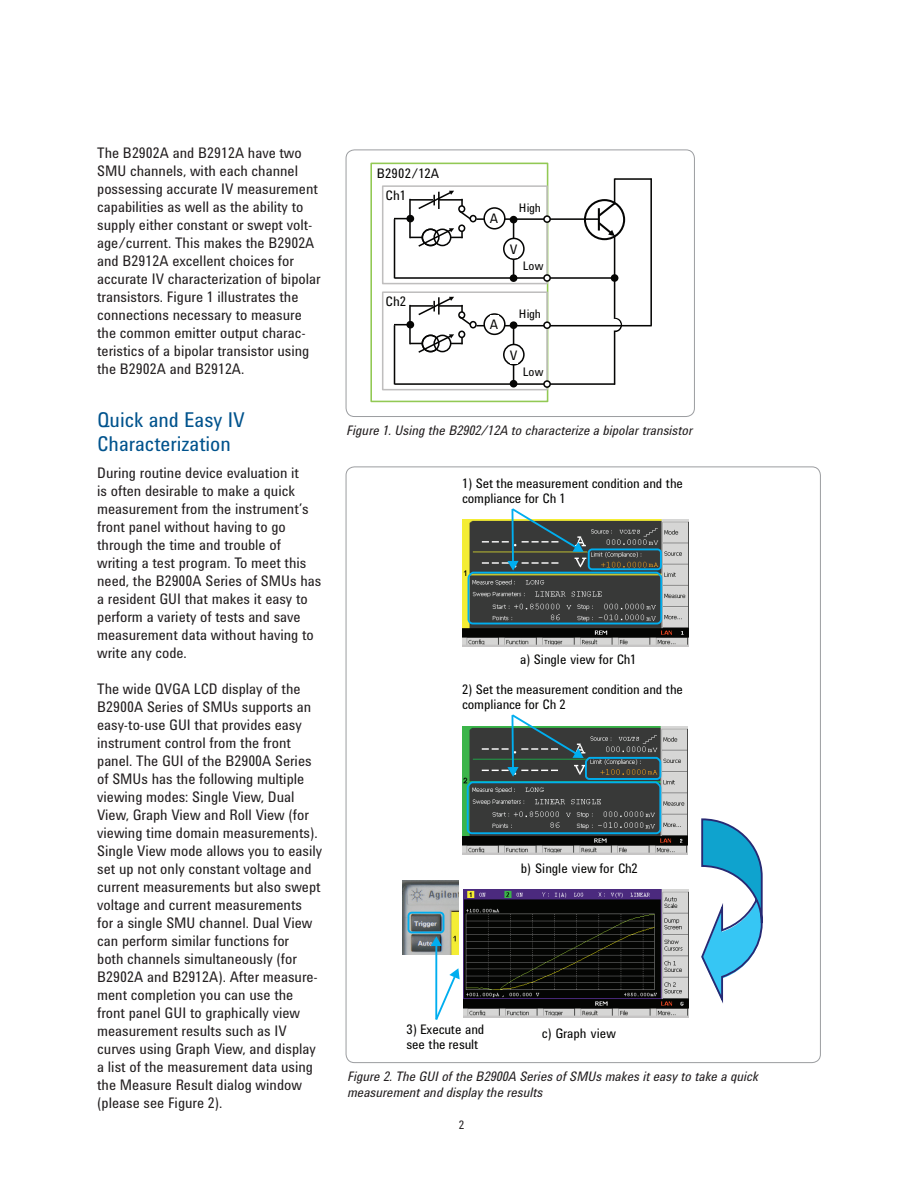
<style>
.page{position:relative;width:918px;height:1188px;background:#fff}
.page>*{position:absolute;margin:0;border:0;box-sizing:border-box;transform-origin:0 0}
.Header_14_16_blue{font:21px/24px "Agilent Condensed CFF";color:#00538d}
.Body_Text{font:15px/18px "Agilent Condensed CFF";color:#231f20}
.t1{font:13.5px/15px "Agilent Condensed CFF";letter-spacing:-.005em;color:#050504}
.Captions_for_Figures{font:italic 13.5px/16.5px "Agilent Condensed CFF";color:#231f20}
.t2{font:12.15px "Agilent Condensed CFF";color:#050504}
.Header_2_-_Navy_Blue{font:12px "Agilent Condensed CFF";color:#231f20}
</style>
<div class="page">
<img style="left:462px;top:727px;width:226px;height:127px">
<img style="left:463px;top:519px;width:225px;height:128px">
<img style="left:402px;top:881px;width:56px;height:73px">
<div style="left:408px;top:912px;width:36px;height:21px;border:2px solid #00aeef;border-radius:3px"></div>
<svg style="left:701px;top:818px;width:62px;height:186px"></svg>
<svg style="left:467px;top:508px;width:196px;height:117px;background:#56625f"></svg>
<svg style="left:466px;top:714px;width:196px;height:121px;background:#4f5f5f"></svg>
<hr style="left:435px;top:944px;width:2px;height:75px;background:#00aeef">
<svg style="left:431px;top:936px;width:11px;height:10px"></svg>
<svg style="left:435px;top:968px;width:25px;height:52px"></svg>
<img style="left:463px;top:890px;width:226px;height:128px">
<div style="left:370px;top:163px;width:178px;height:239px;border:2px solid #92c954"></div>
<svg style="left:585px;top:200px;width:39px;height:39px"></svg>
<div style="left:584px;top:199px;width:41px;height:41px;border:2px solid #050504;border-radius:50%"></div>
<hr style="left:476px;top:218px;width:123px;height:2px;background:#050504">
<svg style="left:596px;top:179px;width:22px;height:57px"></svg>
<hr style="left:614px;top:235px;width:1px;height:150px;background:#050504">
<hr style="left:615px;top:178px;width:37px;height:2px;background:#050504">
<hr style="left:650px;top:179px;width:2px;height:147px;background:#050504">
<hr style="left:550px;top:277px;width:65px;height:2px;background:#050504">
<div style="left:611px;top:274px;width:7px;height:8px;background:#050504;border-radius:50%"></div>
<hr style="left:550px;top:383px;width:65px;height:2px;background:#050504">
<svg style="left:614px;top:317px;width:9px;height:16px"></svg>
<svg style="left:609px;top:319px;width:12px;height:12px"></svg>
<hr style="left:476px;top:325px;width:176px;height:1px;background:#050504">
<div style="left:382px;top:185px;width:166px;height:99px;border:2px solid #bfbebe"></div>
<hr style="left:513px;top:220px;width:1px;height:58px;background:#050504">
<div style="left:510px;top:274px;width:7px;height:8px;background:#050504;border-radius:50%"></div>
<div style="left:510px;top:216px;width:7px;height:7px;background:#050504;border-radius:50%"></div>
<div style="left:503px;top:238px;width:22px;height:22px;border:2px solid #050504;border-radius:50%"></div>
<div style="left:510px;top:241px;width:7px;height:16px;background:#fff"></div>
<svg style="left:394px;top:218px;width:12px;height:1px"></svg>
<div style="left:406px;top:215px;width:8px;height:7px;background:#050504;border-radius:50%"></div>
<hr style="left:394px;top:219px;width:1px;height:59px;background:#050504">
<hr style="left:395px;top:277px;width:149px;height:2px;background:#050504">
<div style="left:543px;top:274px;width:8px;height:8px;border:2px solid #050504;border-radius:50%"></div>
<div style="left:543px;top:215px;width:8px;height:8px;border:2px solid #050504;border-radius:50%"></div>
<svg style="left:484px;top:208px;width:21px;height:21px"></svg>
<div style="left:483px;top:207px;width:23px;height:23px;border:2px solid #050504;border-radius:50%"></div>
<div style="left:490px;top:210px;width:8px;height:16px;background:#fff"></div>
<hr style="left:409px;top:199px;width:2px;height:39px;background:#050504">
<div style="left:470px;top:215px;width:7px;height:7px;border:2px solid #050504;border-radius:50%"></div>
<hr style="left:410px;top:237px;width:53px;height:1px;background:#050504">
<hr style="left:410px;top:199px;width:53px;height:2px;background:#050504">
<svg style="left:417px;top:190px;width:59px;height:57px"></svg>
<div style="left:382px;top:291px;width:166px;height:99px;border:2px solid #bfbebe"></div>
<hr style="left:513px;top:325px;width:1px;height:59px;background:#050504">
<div style="left:510px;top:380px;width:7px;height:8px;background:#050504;border-radius:50%"></div>
<div style="left:510px;top:321px;width:7px;height:8px;background:#050504;border-radius:50%"></div>
<svg style="left:504px;top:344px;width:20px;height:21px"></svg>
<div style="left:503px;top:344px;width:22px;height:22px;border:2px solid #050504;border-radius:50%"></div>
<div style="left:510px;top:347px;width:7px;height:17px;background:#fff"></div>
<svg style="left:394px;top:324px;width:12px;height:1px"></svg>
<div style="left:406px;top:321px;width:8px;height:8px;background:#050504;border-radius:50%"></div>
<hr style="left:394px;top:325px;width:1px;height:59px;background:#050504">
<hr style="left:395px;top:383px;width:149px;height:2px;background:#050504">
<div style="left:543px;top:380px;width:8px;height:8px;border:2px solid #050504;border-radius:50%"></div>
<div style="left:543px;top:321px;width:8px;height:8px;border:2px solid #050504;border-radius:50%"></div>
<svg style="left:484px;top:314px;width:21px;height:20px"></svg>
<div style="left:483px;top:313px;width:23px;height:22px;border:2px solid #050504;border-radius:50%"></div>
<div style="left:490px;top:316px;width:8px;height:16px;background:#fff"></div>
<hr style="left:409px;top:305px;width:2px;height:39px;background:#050504">
<div style="left:470px;top:321px;width:7px;height:8px;border:2px solid #050504;border-radius:50%"></div>
<hr style="left:410px;top:343px;width:53px;height:1px;background:#050504">
<hr style="left:410px;top:305px;width:53px;height:2px;background:#050504">
<svg style="left:417px;top:296px;width:59px;height:57px"></svg>
<div style="left:346px;top:150px;width:349px;height:267px;border:1px solid #9b9da0;border-radius:9px"></div>
<p class="Body_Text" style="left:97px;top:143px;width:225px">The B2902A and B2912A have two SMU channels, with each channel possessing accurate IV measurement capabilities as well as the ability to supply either constant or swept volt&shy;age/current. This makes the B2902A and B2912A excellent choices for accurate IV characterization of bipolar transistors. Figure 1 illustrates the connections necessary to measure the common emitter output charac&shy;teristics of a bipolar transistor using the B2902A and B2912A.</p>
<p class="Header_14_16_blue" style="left:97px;top:407px;width:149px">Quick and Easy IV<br>Characterization</p>
<p class="Body_Text" style="left:97px;top:463px;width:226px">During routine device evaluation it<br>is often desirable to make a quick measurement from the instrument’s front panel without having to go through the time and trouble of writing a test program. To meet this need, the B2900A Series of SMUs has a resident GUI that makes it easy to perform a variety of tests and save measurement data without having to write any code.</p>
<p class="Body_Text" style="left:97px;top:679px;width:227px">The wide QVGA LCD display of the B2900A Series of SMUs supports an easy-to-use GUI that provides easy instrument control from the front panel. The GUI of the B2900A Series of SMUs has the following multiple viewing modes: Single View, Dual View, Graph View and Roll View (for viewing time domain measurements).<br>Single View mode allows you to easily set up not only constant voltage and current measurements but also swept voltage and current measurements<br>for a single SMU channel. Dual View can perform similar functions for<br>both channels simultaneously (for B2902A and B2912A). After measure&shy;ment completion you can use the front panel GUI to graphically view measurement results such as IV curves using Graph View, and display a list of the measurement data using the Measure Result dialog window (please see Figure 2).</p>
<p class="t1" style="left:377px;top:165px;width:64px">B2902/12A</p>
<p class="t1" style="left:386px;top:187px;width:22px">Ch1</p>
<p class="t1" style="left:386px;top:293px;width:22px">Ch2</p>
<p class="t1" style="left:490px;top:211px;width:10px">A</p>
<p class="t2" style="left:519px;top:199px;width:24px">High</p>
<p class="t1" style="left:510px;top:242px;width:9px">V</p>
<p class="t2" style="left:523px;top:256px;width:22px">Low</p>
<p class="t1" style="left:490px;top:317px;width:10px">A</p>
<p class="t2" style="left:519px;top:305px;width:24px">High</p>
<p class="t1" style="left:510px;top:348px;width:9px">V</p>
<p class="t2" style="left:523px;top:362px;width:22px">Low</p>
<p class="Captions_for_Figures" style="left:347px;top:422px;width:347px">Figure 1. Using the B2902/12A to characterize a bipolar transistor</p>
<p class="t1" style="left:462px;top:475px;width:222px">1) Set the measurement condition and the compliance for Ch 1</p>
<p class="t1" style="left:520px;top:652px;width:118px">a) Single view for Ch1</p>
<p class="t1" style="left:462px;top:681px;width:222px">2) Set the measurement condition and the compliance for Ch 2</p>
<p class="t1" style="left:521px;top:860px;width:118px">b) Single view for Ch2</p>
<p class="t1" style="left:407px;top:1021px;width:79px">3) Execute and</p>
<p class="t1" style="left:542px;top:1025px;width:75px">c) Graph view</p>
<p class="t1" style="left:407px;top:1036px;width:73px">see the result</p>
<p class="Captions_for_Figures" style="left:348px;top:1068px;width:413px">Figure 2. The GUI of the B2900A Series of SMUs makes it easy to take a quick measurement and display the results</p>
<p class="Header_2_-_Navy_Blue" style="left:459px;top:1115px;width:7px">2</p>
</div>
